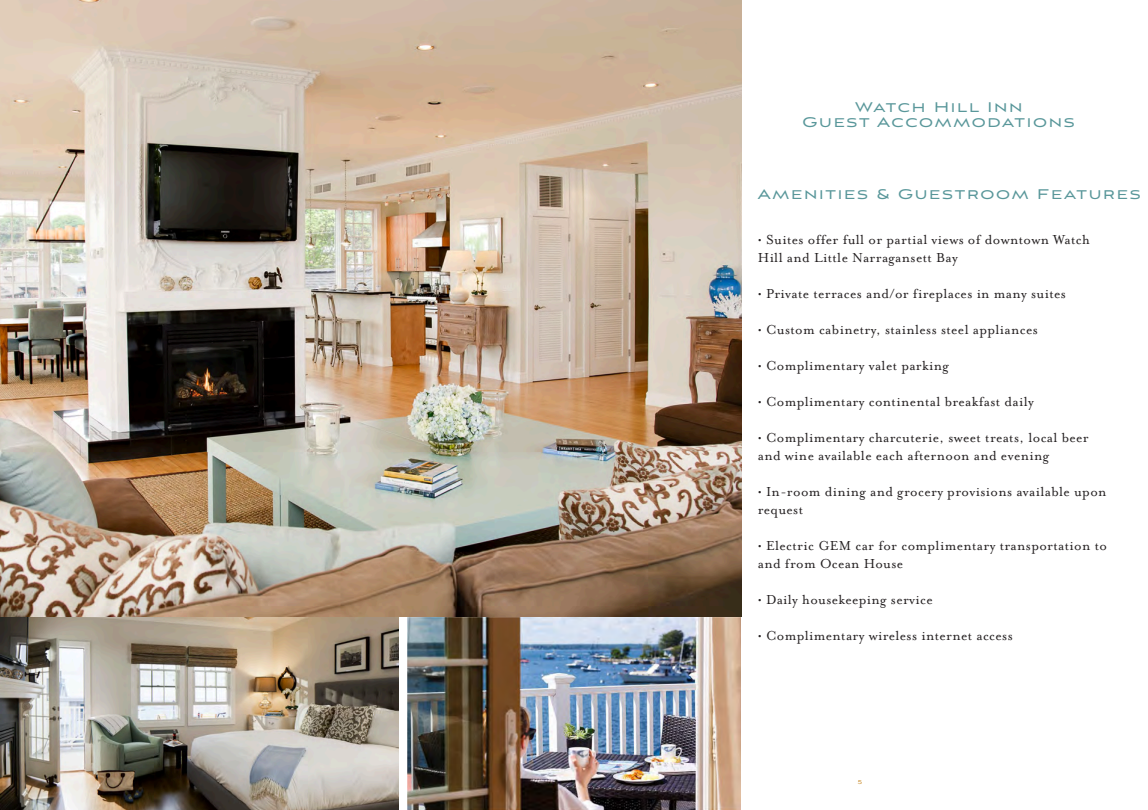
<style>
.page{position:relative;width:1148px;height:810px;background:#fff}
.page>*{position:absolute;margin:0;border:0;box-sizing:border-box;transform-origin:0 0}
.t1{font:17.5px/15.1px "Aviano Sans";letter-spacing:.1em;color:#59979a;text-align:center}
.t2{font:15px/18px "Mrs Eaves Lining OT";letter-spacing:.025em;color:#231f20}
.t3{font:7px "Aviano Sans";color:#ca8e30}
</style>
<div class="page">
<img style="left:407px;top:618px;width:333px;height:192px">
<img style="left:0;top:0;width:741px;height:616px">
<img style="left:0;top:618px;width:399px;height:192px">
<p class="t1" style="left:802px;top:101px;width:274px">Watch Hill Inn<br>Guest Accommodations</p>
<p class="t1" style="left:758px;top:188px;width:384px">Amenities &amp; Guestroom Features</p>
<p class="t2" style="left:758px;top:230px;width:333px">• Suites offer full or partial views of downtown Watch<br>Hill and Little Narragansett Bay</p>
<p class="t2" style="left:758px;top:284px;width:310px">• Private terraces and/or fireplaces in many suites</p>
<p class="t2" style="left:758px;top:320px;width:281px">• Custom cabinetry, stainless steel appliances</p>
<p class="t2" style="left:758px;top:356px;width:192px">• Complimentary valet parking</p>
<p class="t2" style="left:758px;top:392px;width:277px">• Complimentary continental breakfast daily</p>
<p class="t2" style="left:758px;top:428px;width:332px">• Complimentary charcuterie, sweet treats, local beer and wine available each afternoon and evening</p>
<p class="t2" style="left:758px;top:482px;width:350px">• In-room dining and grocery provisions available upon request</p>
<p class="t2" style="left:758px;top:536px;width:351px">• Electric GEM car for complimentary transportation to and from Ocean House</p>
<p class="t2" style="left:758px;top:590px;width:176px">• Daily housekeeping service</p>
<p class="t2" style="left:758px;top:626px;width:256px">• Complimentary wireless internet access</p>
<p class="t3" style="left:857px;top:778px;width:6px">5</p>
</div>
